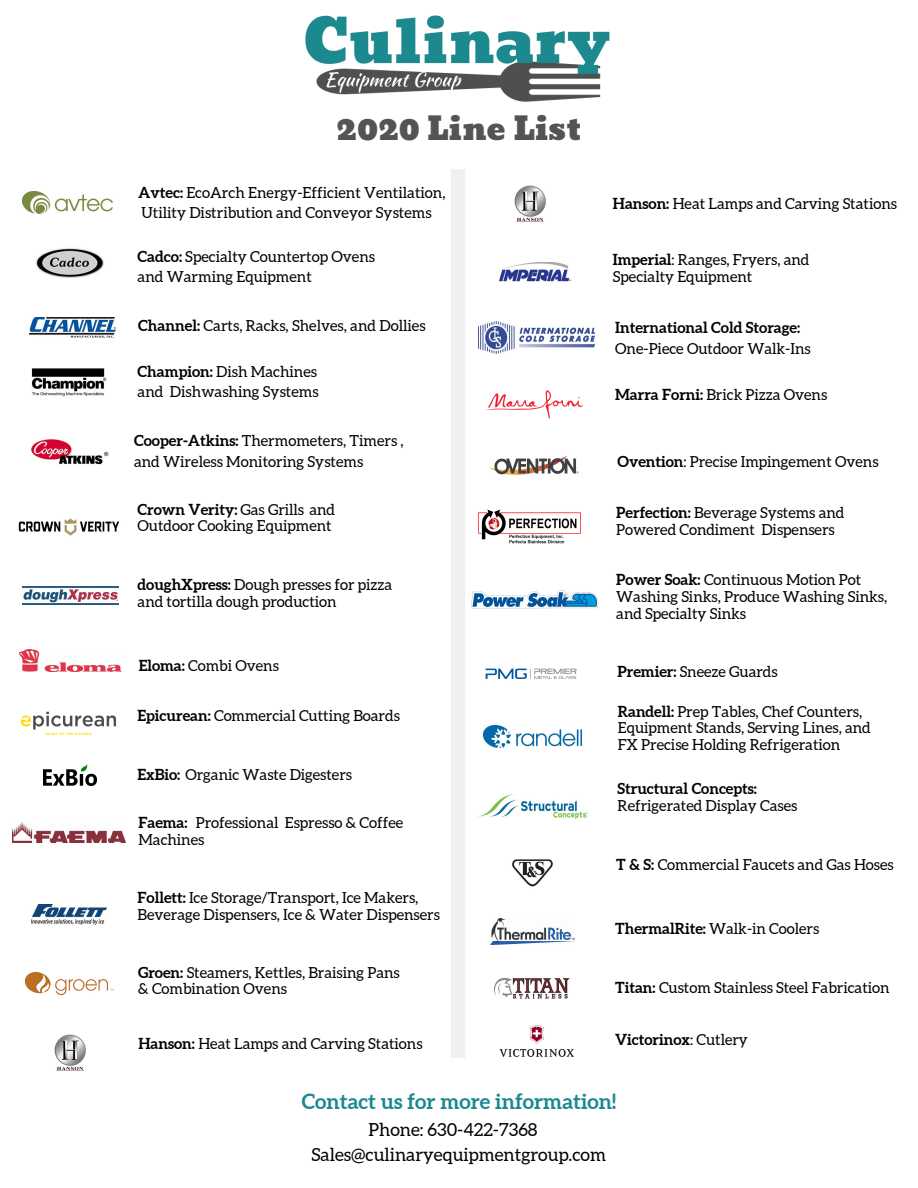
<style>
.page{position:relative;width:918px;height:1188px;background:#fff}
.page>*{position:absolute;margin:0;border:0;box-sizing:border-box;transform-origin:0 0}
.t1{font:31.5px "Bevan";color:#545454}
.t2{font:700 21px "Aleo";color:#1b898e}
.t3{font:18px/24.8px "Aleo";color:#000}
.t4{font:15.15px/16.8px "Aleo";color:#000}
.t5{font:700 15.15px "Aleo";color:#000}
.s1{font-weight:700}
.s2{font-weight:400}
</style>
<div class="page">
<img style="left:305px;top:15px;width:305px;height:87px">
<img style="left:23px;top:191px;width:90px;height:23px">
<img style="left:36px;top:248px;width:68px;height:30px">
<img style="left:30px;top:317px;width:85px;height:21px">
<img style="left:31px;top:368px;width:76px;height:29px">
<img style="left:31px;top:439px;width:78px;height:26px">
<img style="left:18px;top:518px;width:102px;height:18px">
<img style="left:19px;top:649px;width:103px;height:23px">
<img style="left:20px;top:711px;width:97px;height:24px">
<img style="left:43px;top:765px;width:53px;height:20px">
<img style="left:31px;top:904px;width:76px;height:21px">
<img style="left:25px;top:972px;width:90px;height:24px">
<img style="left:54px;top:1035px;width:32px;height:36px">
<img style="left:500px;top:262px;width:71px;height:20px">
<img style="left:480px;top:322px;width:115px;height:31px">
<img style="left:486px;top:390px;width:98px;height:29px">
<img style="left:489px;top:456px;width:89px;height:19px">
<img style="left:479px;top:510px;width:101px;height:34px">
<img style="left:471px;top:590px;width:128px;height:18px">
<img style="left:485px;top:668px;width:92px;height:11px">
<img style="left:484px;top:725px;width:98px;height:23px">
<img style="left:479px;top:795px;width:109px;height:23px">
<img style="left:512px;top:859px;width:41px;height:28px">
<img style="left:491px;top:918px;width:83px;height:26px">
<img style="left:494px;top:977px;width:76px;height:22px">
<img style="left:500px;top:1026px;width:74px;height:31px">
<div style="left:451px;top:169px;width:14px;height:889px;background:#eff0f2"></div>
<img style="left:22px;top:587px;width:97px;height:18px">
<img style="left:514px;top:185px;width:32px;height:37px">
<img style="left:12px;top:822px;width:114px;height:20px">
<h1 class="t1" style="left:337px;top:103px;width:246px">2020 Line List</h1>
<p class="t4" style="left:138px;top:182px;width:309px;line-height:20.5px"><span class="s1">Avtec:</span> EcoArch Energy-Efficient Ventilation,<br>Utility Distribution and Conveyor Systems</p>
<p class="t4" style="left:138px;top:246px;width:239px;line-height:20.5px"><span class="s1">Cadco:</span> Specialty Countertop Ovens and Warming Equipment</p>
<p class="t4" style="left:138px;top:317px;width:289px"><span class="s1">Channel:</span> Carts, Racks, Shelves, and Dollies</p>
<p class="t4" style="left:138px;top:361px;width:183px;line-height:20.5px"><span class="s1">Champion:</span> Dish Machines and Dishwashing Systems</p>
<p class="t4" style="left:134px;top:430px;width:271px;line-height:20.5px"><span class="s1">Cooper-Atkins:</span> Thermometers, Timers , and Wireless Monitoring Systems</p>
<p class="t4" style="left:138px;top:501px;width:199px"><span class="s1">Crown Verity:</span> Gas Grills and<br>Outdoor Cooking Equipment</p>
<p class="t4" style="left:138px;top:576px;width:256px"><span class="s1">doughXpress:</span> Dough presses for pizza and tortilla dough production</p>
<p class="t4" style="left:139px;top:657px;width:142px"><span class="s1">Eloma:</span> Combi Ovens</p>
<p class="t4" style="left:138px;top:707px;width:264px"><span class="s1">Epicurean:</span> Commercial Cutting Boards</p>
<p class="t4" style="left:138px;top:767px;width:216px"><span class="s1">ExBio:</span> Organic Waste Digesters</p>
<p class="t4" style="left:139px;top:814px;width:266px"><span class="s1">Faema:</span> Professional Espresso &amp; Coffee<br>Machines</p>
<p class="t4" style="left:138px;top:889px;width:304px"><span class="s1">Follett:</span> Ice Storage/Transport, Ice Makers,<br>Beverage Dispensers, Ice &amp; Water Dispensers</p>
<p class="t4" style="left:138px;top:964px;width:263px"><span class="s1">Groen:</span> Steamers, Kettles, Braising Pans &amp; Combination Ovens</p>
<p class="t4" style="left:139px;top:1035px;width:286px"><span class="s1">Hanson:</span> Heat Lamps and Carving Stations</p>
<p class="t4" style="left:613px;top:196px;width:286px"><span class="s1">Hanson:</span> Heat Lamps and Carving Stations</p>
<p class="t4" style="left:613px;top:251px;width:198px"><span class="s1">Imperial</span>: Ranges, Fryers, and<br>Specialty Equipment</p>
<p class="t5" style="left:615px;top:319px;width:186px">International Cold Storage:</p>
<p class="t4" style="left:615px;top:340px;width:197px">One-Piece Outdoor Walk-Ins</p>
<p class="t4" style="left:615px;top:386px;width:214px"><span class="s1">Marra Forni:</span> Brick Pizza Ovens</p>
<p class="t4" style="left:618px;top:453px;width:262px"><span class="s1">Ovention</span>: Precise Impingement Ovens</p>
<p class="t4" style="left:616px;top:504px;width:230px"><span class="s1">Perfection:</span> Beverage Systems and<br>Powered Condiment Dispensers</p>
<p class="t4" style="left:616px;top:571px;width:272px"><span class="s1">Power Soak:</span> Continuous Motion Pot<br>Washing Sinks, Produce Washing Sinks, and Specialty Sinks</p>
<p class="t4" style="left:618px;top:663px;width:162px"><span class="s1">Premier:</span> Sneeze Guards</p>
<p class="t4" style="left:618px;top:703px;width:254px"><span class="s1">Randell:</span> Prep Tables, Chef Counters,<br>Equipment Stands, Serving Lines, and<br>FX Precise Holding Refrigeration</p>
<p class="t5" style="left:618px;top:780px;width:141px">Structural Concepts:</p>
<p class="t4" style="left:618px;top:797px;width:181px">Refrigerated Display Cases</p>
<p class="t4" style="left:616px;top:856px;width:279px"><span class="s1">T &amp; S:</span> Commercial Faucets and Gas Hoses</p>
<p class="t4" style="left:615px;top:920px;width:206px"><span class="s1">ThermalRite:</span> Walk-in Coolers</p>
<p class="t4" style="left:615px;top:979px;width:276px"><span class="s1">Titan:</span> Custom Stainless Steel Fabrication</p>
<p class="t5" style="left:615px;top:1030px;width:134px">Victorinox<span class="s2">: Cutlery</span></p>
<h2 class="t2" style="left:302px;top:1090px;width:316px">Contact us for more information!</h2>
<p class="t3" style="left:312px;top:1117px;width:296px;text-indent:57px">Phone: 630-422-7368<br>Sales@culinaryequipmentgroup.com</p>
</div>
